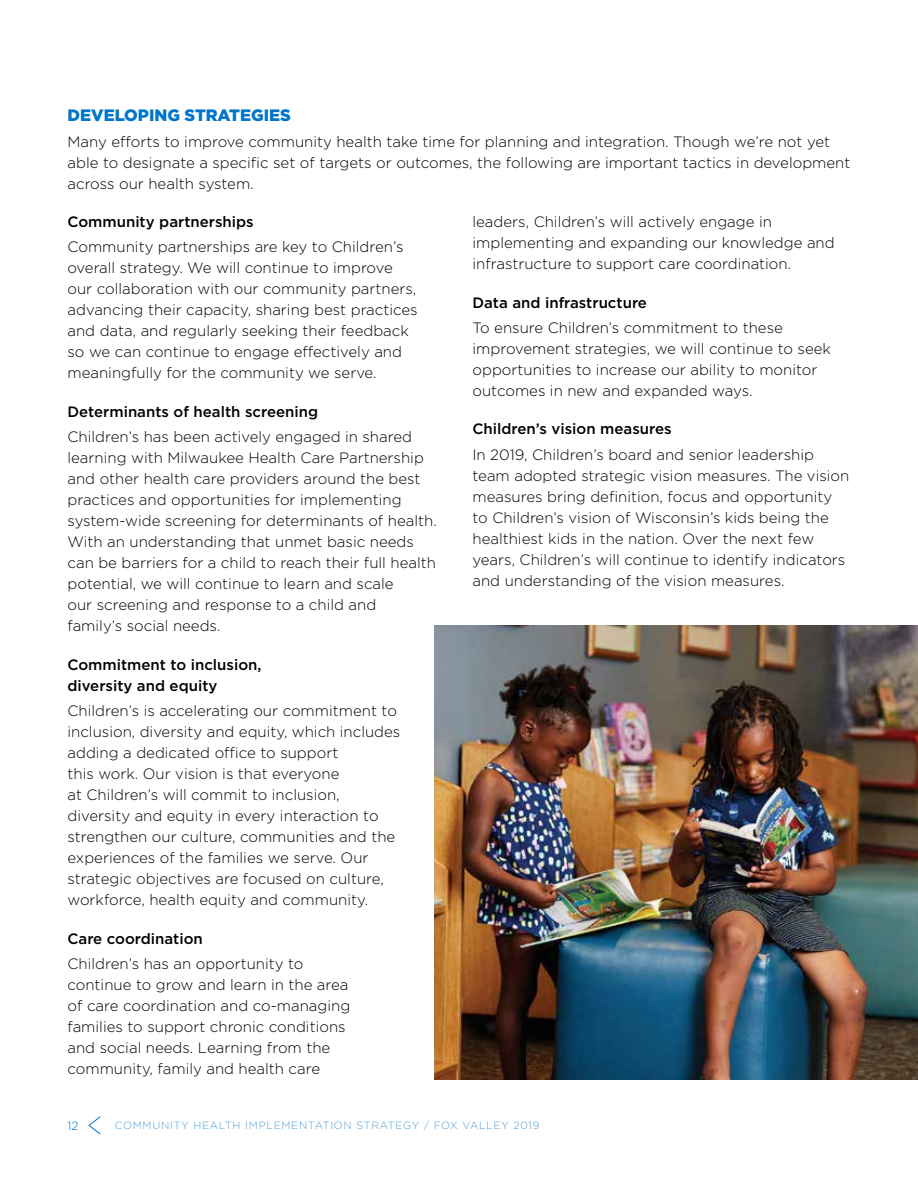
<style>
.page{position:relative;width:918px;height:1188px;background:#fff}
.page>*{position:absolute;margin:0;border:0;box-sizing:border-box;transform-origin:0 0}
.t1{font:900 16.5px "Gotham";color:#0075c9}
.t2{font:300 15px/21px "Gotham";color:#000}
.t3{font:500 15px/21px "Gotham";color:#000}
.t4{font:300 12px "Gotham";color:#0075c9}
.t5{font:300 10.5px "Gotham";letter-spacing:.07em;color:#4d9ed9}
</style>
<div class="page">
<img style="left:434px;top:625px;width:484px;height:455px">
<svg style="left:88px;top:1116px;width:13px;height:19px"></svg>
<p class="t1" style="left:68px;top:104px;width:225px">DEVELOPING STRATEGIES</p>
<p class="t2" style="left:68px;top:130px;width:784px">Many efforts to improve community health take time for planning and integration. Though we’re not yet able to designate a specific set of targets or outcomes, the following are important tactics in development across our health system.</p>
<p class="t3" style="left:68px;top:211px;width:188px">Community partnerships</p>
<p class="t2" style="left:68px;top:236px;width:352px">Community partnerships are key to Children’s overall strategy. We will continue to improve our collaboration with our community partners, advancing their capacity, sharing best practices and data, and regularly seeking their feedback so we can continue to engage effectively and meaningfully for the community we serve.</p>
<p class="t3" style="left:68px;top:401px;width:252px">Determinants of health screening</p>
<p class="t2" style="left:68px;top:426px;width:371px">Children’s has been actively engaged in shared learning with Milwaukee Health Care Partnership and other health care providers around the best practices and opportunities for implementing system-wide screening for determinants of health.<br>With an understanding that unmet basic needs can be barriers for a child to reach their full health potential, we will continue to learn and scale<br>our screening and response to a child and<br>family’s social needs.</p>
<p class="t3" style="left:68px;top:654px;width:196px">Commitment to inclusion, diversity and equity</p>
<p class="t2" style="left:68px;top:700px;width:334px">Children’s is accelerating our commitment to inclusion, diversity and equity, which includes adding a dedicated office to support<br>this work. Our vision is that everyone<br>at Children’s will commit to inclusion, diversity and equity in every interaction to strengthen our culture, communities and the experiences of the families we serve. Our strategic objectives are focused on culture, workforce, health equity and community.</p>
<p class="t3" style="left:68px;top:928px;width:137px">Care coordination</p>
<p class="t2" style="left:68px;top:953px;width:284px">Children’s has an opportunity to continue to grow and learn in the area of care coordination and co-managing families to support chronic conditions and social needs. Learning from the community, family and health care</p>
<p class="t2" style="left:472px;top:211px;width:364px">leaders, Children’s will actively engage in implementing and expanding our knowledge and infrastructure to support care coordination.</p>
<p class="t3" style="left:472px;top:292px;width:176px">Data and infrastructure</p>
<p class="t2" style="left:472px;top:317px;width:360px">To ensure Children’s commitment to these improvement strategies, we will continue to seek opportunities to increase our ability to monitor outcomes in new and expanded ways.</p>
<p class="t3" style="left:472px;top:418px;width:201px">Children’s vision measures</p>
<p class="t2" style="left:472px;top:444px;width:378px">In 2019, Children’s board and senior leadership team adopted strategic vision measures. The vision measures bring definition, focus and opportunity to Children’s vision of Wisconsin’s kids being the healthiest kids in the nation. Over the next few years, Children’s will continue to identify indicators and understanding of the vision measures.</p>
<p class="t4" style="left:68px;top:1118px;width:13px">12</p>
<p class="t5" style="left:115px;top:1119px;width:426px">COMMUNITY HEALTH IMPLEMENTATION STRATEGY / FOX VALLEY 2019</p>
</div>
